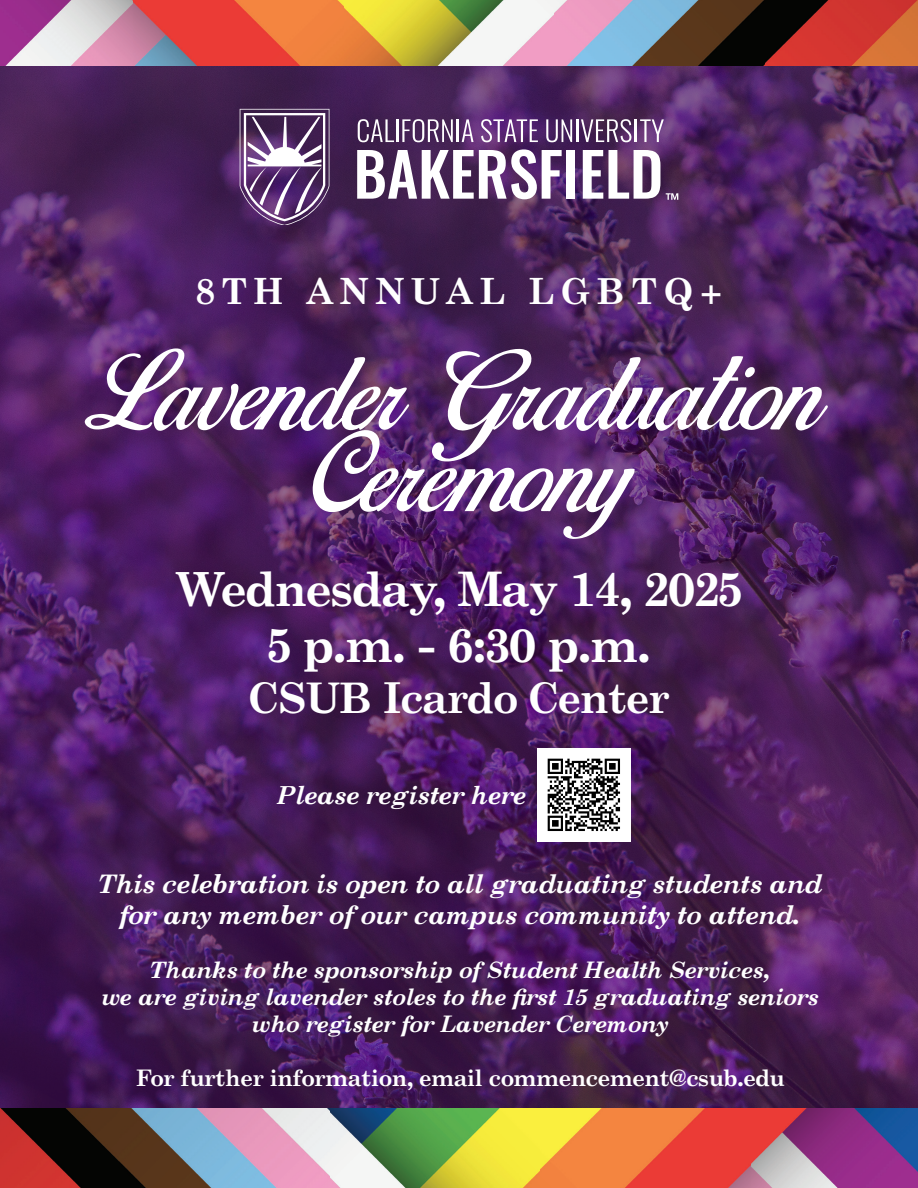
<style>
.page{position:relative;width:918px;height:1188px;background:#fff}
.page>*{position:absolute;margin:0;border:0;box-sizing:border-box;transform-origin:0 0}
.t1{font:700 47.1px "Academico";letter-spacing:-.01em;color:#fff}
.t2{font:700 42px "Academico";letter-spacing:-.01em;color:#fff}
.t3{font:700 35.7px "Academico";letter-spacing:.2em;color:#fff}
.t4{font:italic 700 25.5px "Academico";color:#fff}
.t5{font:italic 700 24.75px "Academico";color:#fff}
.t6{font:italic 700 22.5px "Academico";color:#fff}
.t7{font:700 22.5px "Academico";color:#fff}
</style>
<div class="page">
<img style="left:0;top:66px;width:918px;height:1043px">
<svg style="left:666px;top:193px;width:12px;height:7px"></svg>
<svg style="left:640px;top:119px;width:24px;height:23px"></svg>
<svg style="left:358px;top:119px;width:36px;height:23px"></svg>
<hr style="left:396px;top:119px;width:2px;height:23px;background:#fff">
<svg style="left:402px;top:119px;width:51px;height:23px"></svg>
<hr style="left:457px;top:119px;width:2px;height:23px;background:#fff">
<svg style="left:462px;top:119px;width:12px;height:23px"></svg>
<svg style="left:481px;top:119px;width:57px;height:23px"></svg>
<svg style="left:546px;top:119px;width:26px;height:23px"></svg>
<hr style="left:576px;top:119px;width:2px;height:23px;background:#fff">
<svg style="left:581px;top:119px;width:50px;height:23px"></svg>
<hr style="left:634px;top:119px;width:2px;height:23px;background:#fff">
<svg style="left:357px;top:149px;width:205px;height:50px"></svg>
<div style="left:567px;top:150px;width:8px;height:49px;background:#fff"></div>
<svg style="left:583px;top:150px;width:20px;height:49px"></svg>
<svg style="left:609px;top:150px;width:51px;height:49px"></svg>
<svg style="left:240px;top:109px;width:89px;height:116px"></svg>
<img style="left:538px;top:748px;width:93px;height:93px">
<img style="left:0;top:1109px;width:918px;height:79px">
<img style="left:0;top:0;width:918px;height:66px">
<svg style="left:313px;top:462px;width:322px;height:77px"></svg>
<svg style="left:85px;top:348px;width:743px;height:114px"></svg>
<p class="t3" style="left:196px;top:261px;width:527px">8TH ANNUAL LGBTQ+</p>
<p class="t1" style="left:176px;top:549px;width:568px">Wednesday, May 14, 2025</p>
<p class="t1" style="left:267px;top:606px;width:385px">5 p.m. - 6:30 p.m.</p>
<p class="t2" style="left:249px;top:662px;width:422px">CSUB Icardo Center</p>
<p class="t5" style="left:278px;top:775px;width:250px">Please register here</p>
<p class="t4" style="left:99px;top:863px;width:725px">This celebration is open to all graduating students and</p>
<p class="t4" style="left:120px;top:894px;width:683px">for any member of our campus community to attend.</p>
<p class="t6" style="left:150px;top:951px;width:622px">Thanks to the sponsorship of Student Health Services,</p>
<p class="t6" style="left:102px;top:978px;width:719px">we are giving lavender stoles to the first 15 graduating seniors</p>
<p class="t6" style="left:252px;top:1005px;width:418px">who register for Lavender Ceremony</p>
<p class="t7" style="left:136px;top:1059px;width:650px">For further information, email commencement@csub.edu</p>
</div>
